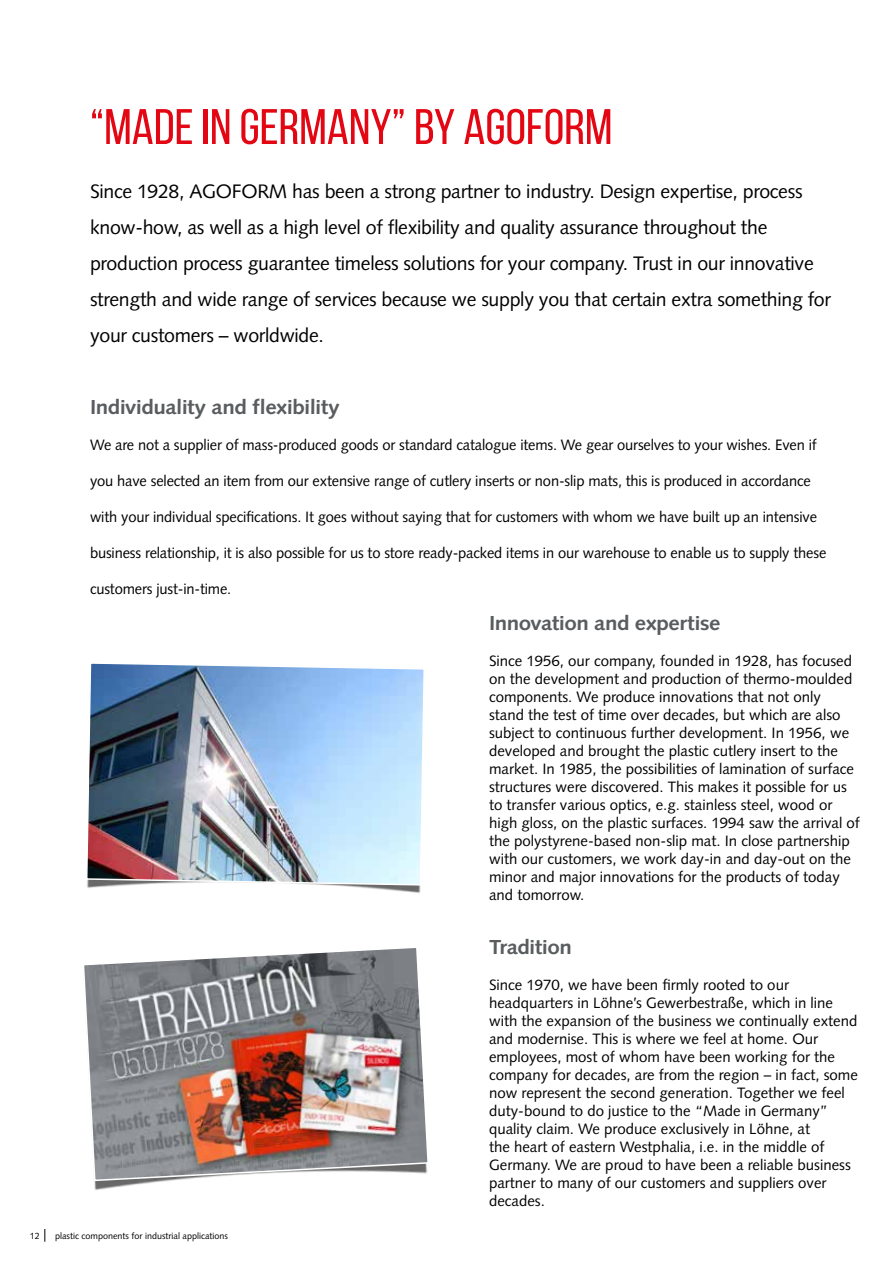
<style>
.page{position:relative;width:893px;height:1263px;background:#fff}
.page>*{position:absolute;margin:0;border:0;box-sizing:border-box;transform-origin:0 0}
.t1{font:49.8px "Bebas Neue";color:#e30613;scale:1.05 1}
.t2{font:700 20.25px "Syntax LT Std";letter-spacing:-.025em;color:#5a5d5f;scale:1.11 1}
.t3{font:19.5px/36px "Syntax LT Std";letter-spacing:-.015em;color:#000}
.t4{font:15px/18px "Syntax LT Std";color:#000}
.t5{font:9px "Syntax LT Std";color:#000}
</style>
<div class="page">
<img style="left:84px;top:948px;width:344px;height:234px">
<img style="left:87px;top:663px;width:337px;height:223px">
<svg style="left:45px;top:1229px;width:1px;height:13px"></svg>
<h1 class="t1" style="left:90px;top:100px;width:499px">“MADE IN GERMANY” BY AGOFORM</h1>
<p class="t3" style="left:90px;top:173px;width:742px">Since 1928, AGOFORM has been a strong partner to industry. Design expertise, process know-how, as well as a high level of flexibility and quality assurance throughout the production process guarantee timeless solutions for your company. Trust in our innovative strength and wide range of services because we supply you that certain extra something for your customers – worldwide.</p>
<h2 class="t2" style="left:90px;top:395px;width:226px">Individuality and flexibility</h2>
<p class="t4" style="left:90px;top:436px;width:728px">We are not a supplier of mass-produced goods or standard catalogue items. We gear ourselves to your wishes. Even if</p>
<p class="t4" style="left:90px;top:472px;width:722px">you have selected an item from our extensive range of cutlery inserts or non-slip mats, this is produced in accordance</p>
<p class="t4" style="left:90px;top:508px;width:729px">with your individual specifications. It goes without saying that for customers with whom we have built up an intensive</p>
<p class="t4" style="left:90px;top:544px;width:738px">business relationship, it is also possible for us to store ready-packed items in our warehouse to enable us to supply these</p>
<p class="t4" style="left:90px;top:580px;width:143px">customers just-in-time.</p>
<h2 class="t2" style="left:489px;top:611px;width:210px">Innovation and expertise</h2>
<p class="t4" style="left:489px;top:652px;width:372px">Since 1956, our company, founded in 1928, has focused on the development and production of thermo-moulded components. We produce innovations that not only<br>stand the test of time over decades, but which are also subject to continuous further development. In 1956, we developed and brought the plastic cutlery insert to the market. In 1985, the possibilities of lamination of surface structures were discovered. This makes it possible for us to transfer various optics, e.g. stainless steel, wood or high gloss, on the plastic surfaces. 1994 saw the arrival of the polystyrene-based non-slip mat. In close partnership with our customers, we work day-in and day-out on the minor and major innovations for the products of today and tomorrow.</p>
<p class="t5" style="left:30px;top:1230px;width:12px">12</p>
<p class="t5" style="left:55px;top:1230px;width:175px">plastic components for industrial applications</p>
<h2 class="t2" style="left:489px;top:935px;width:76px">Tradition</h2>
<p class="t4" style="left:489px;top:976px;width:370px">Since 1970, we have been firmly rooted to our headquarters in Löhne’s Gewerbestraße, which in line with the expansion of the business we continually extend and modernise. This is where we feel at home. Our employees, most of whom have been working for the company for decades, are from the region – in fact, some now represent the second generation. Together we feel duty-bound to do justice to the “Made in Germany” quality claim. We produce exclusively in Löhne, at<br>the heart of eastern Westphalia, i.e. in the middle of Germany. We are proud to have been a reliable business partner to many of our customers and suppliers over decades.</p>
</div>
